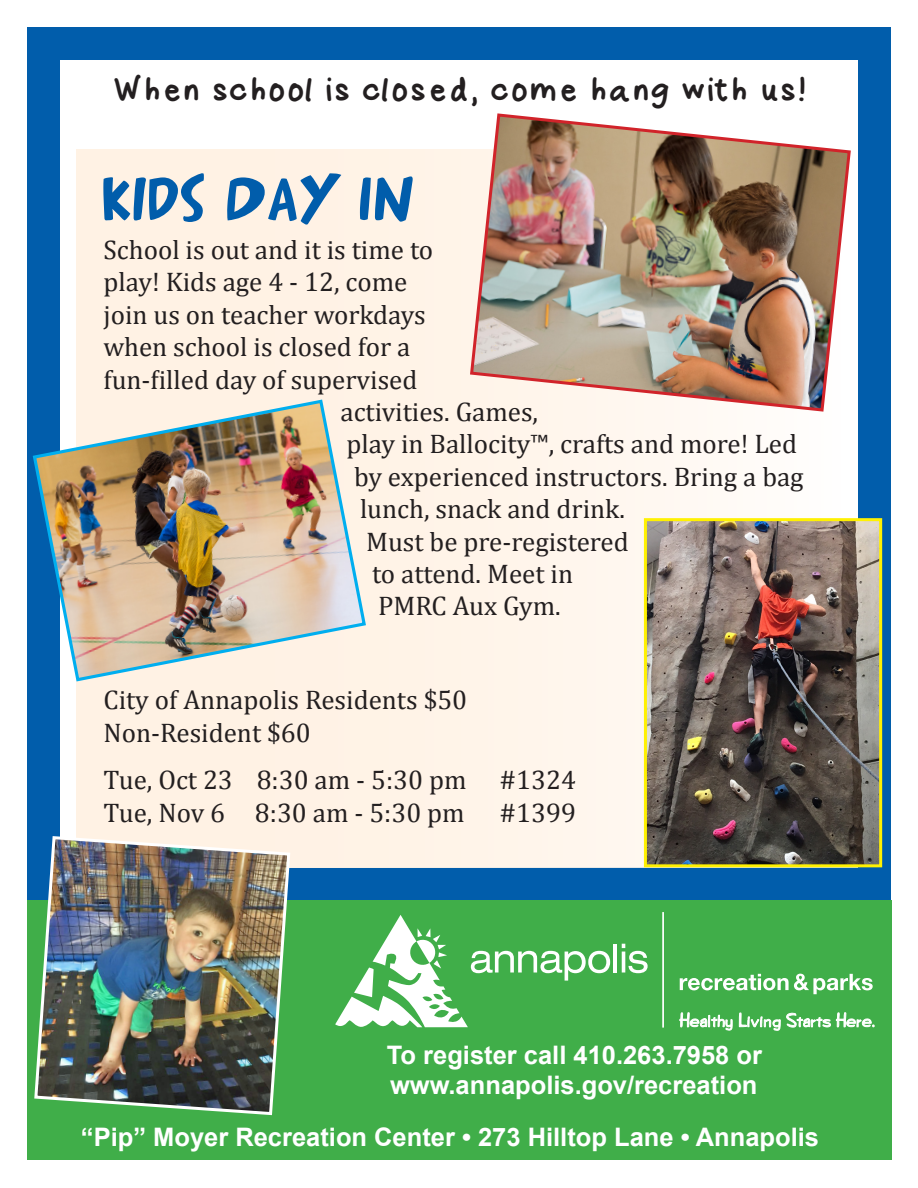
<style>
.page{position:relative;width:918px;height:1188px;background:#fff}
.page>*{position:absolute;margin:0;border:0;box-sizing:border-box;transform-origin:0 0}
.Program_Title{font:60px "Arnold 21";color:#015dab}
.t1{font:36.45px "amyshandwriting";color:#231f20}
.Program_Info{font:27px "Cambria";color:#231f20}
.Program_Title-2{font:27px "Cambria";color:#231f20}
.t2{font:700 25.5px "Arial";color:#fff}
</style>
<div class="page">
<div style="left:27px;top:27px;width:864px;height:874px;border:33px solid #015dab"></div>
<div style="left:27px;top:901px;width:864px;height:259px;background:#40ae49"></div>
<hr style="left:614px;top:944px;width:3px;height:29px;background:#fff">
<svg style="left:622px;top:944px;width:26px;height:29px"></svg>
<hr style="left:662px;top:912px;width:2px;height:116px;background:#fff">
<svg style="left:680px;top:974px;width:193px;height:20px"></svg>
<svg style="left:335px;top:915px;width:275px;height:112px"></svg>
<svg style="left:679px;top:1012px;width:54px;height:18px"></svg>
<svg style="left:739px;top:1012px;width:135px;height:18px"></svg>
<div style="left:76px;top:149px;width:765px;height:719px;background:#fff2e4"></div>
<img style="left:470px;top:113px;width:381px;height:300px">
<img style="left:31px;top:398px;width:335px;height:285px">
<img style="left:33px;top:834px;width:259px;height:282px">
<img style="left:648px;top:522px;width:230px;height:341px">
<div style="left:644px;top:518px;width:238px;height:349px;border:3px solid #fff101"></div>
<p class="t1" style="left:113px;top:74px;width:695px">When school is closed, come hang with us!</p>
<p class="Program_Title" style="left:104px;top:161px;width:314px">KIDS DAY IN</p>
<p class="Program_Info" style="left:104px;top:234px;width:331px">School is out and it is time to</p>
<p class="Program_Info" style="left:104px;top:266px;width:306px">play! Kids age 4 - 12, come</p>
<p class="Program_Info" style="left:104px;top:299px;width:324px">join us on teacher workdays</p>
<p class="Program_Info" style="left:104px;top:331px;width:308px">when school is closed for a</p>
<p class="Program_Info" style="left:104px;top:363px;width:315px">fun-filled day of supervised</p>
<p class="Program_Info" style="left:340px;top:396px;width:199px">activities. Games,</p>
<p class="Program_Info" style="left:346px;top:428px;width:452px">play in Ballocity™, crafts and more! Led</p>
<p class="Program_Info" style="left:354px;top:461px;width:451px">by experienced instructors. Bring a bag</p>
<p class="Program_Info" style="left:360px;top:493px;width:267px">lunch, snack and drink.</p>
<p class="Program_Info" style="left:366px;top:525px;width:264px">Must be pre-registered</p>
<p class="Program_Info" style="left:372px;top:558px;width:203px">to attend. Meet in</p>
<p class="Program_Info" style="left:378px;top:590px;width:184px">PMRC Aux Gym.</p>
<p class="Program_Info" style="left:104px;top:684px;width:365px">City of Annapolis Residents $50</p>
<p class="Program_Info" style="left:104px;top:717px;width:209px">Non-Resident $60</p>
<p class="Program_Title-2" style="left:104px;top:764px;width:474px">Tue, Oct 23 8:30 am - 5:30 pm #1324</p>
<p class="Program_Title-2" style="left:104px;top:796px;width:363px">Tue, Nov 6 8:30 am - 5:30 pm</p>
<p class="Program_Title-2" style="left:500px;top:796px;width:78px">#1399</p>
<p class="t2" style="left:387px;top:1038px;width:377px">To register call 410.263.7958 or</p>
<p class="t2" style="left:390px;top:1068px;width:369px">www.annapolis.gov/recreation</p>
<p class="t2" style="left:81px;top:1120px;width:740px">“Pip” Moyer Recreation Center • 273 Hilltop Lane • Annapolis</p>
</div>
